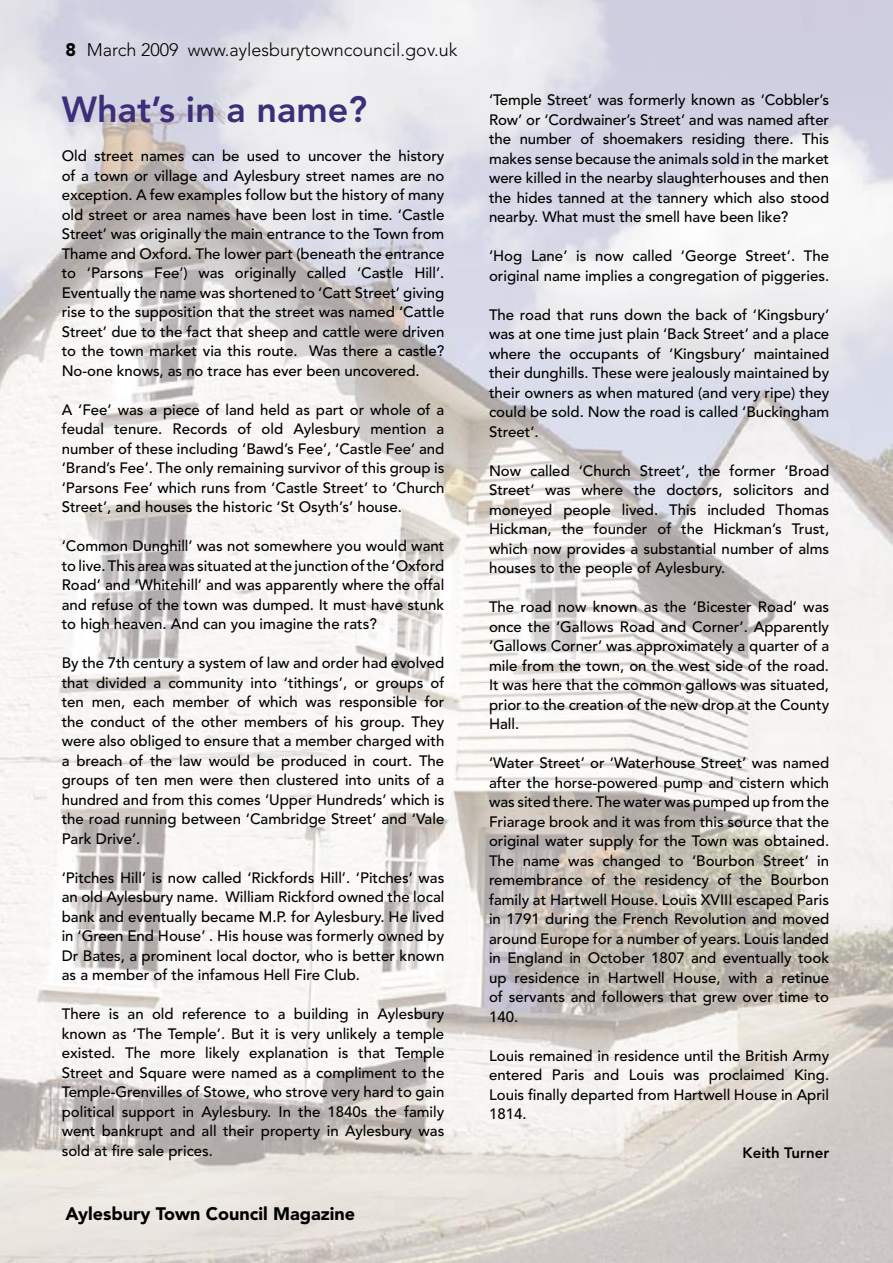
<style>
.page{position:relative;width:893px;height:1263px;background:#fff}
.page>*{position:absolute;margin:0;border:0;box-sizing:border-box;transform-origin:0 0}
.t1{font:800 36px "Avenir";color:#3c2e79}
.t2{font:300 18px "Avenir";color:#000}
.t3{font:900 18px "Avenir";color:#000}
.t4{font:500 15px/19.5px "Avenir";color:#000;text-align:justify}
.t5{font:800 15px "Avenir";color:#000}
.s1{font-weight:900}
</style>
<div class="page">
<img style="left:0;top:0;width:682px;height:683px">
<img style="left:682px;top:0;width:211px;height:1263px">
<img style="left:0;top:683px;width:684px;height:580px">
<p class="t2" style="left:65px;top:39px;width:393px"><span class="s1">8</span> March 2009 www.aylesburytowncouncil.gov.uk</p>
<h1 class="t1" style="left:62px;top:88px;width:307px">What’s in a name?</h1>
<p class="t4" style="left:62px;top:147px;width:384px">Old street names can be used to uncover the history of a town or village and Aylesbury street names are no exception. A few examples follow but the history of many old street or area names have been lost in time. ‘Castle Street’ was originally the main entrance to the Town from Thame and Oxford. The lower part (beneath the entrance to ‘Parsons Fee’) was originally called ‘Castle Hill’.<br>Eventually the name was shortened to ‘Catt Street’ giving rise to the supposition that the street was named ‘Cattle Street’ due to the fact that sheep and cattle were driven to the town market via this route. Was there a castle?<br>No-one knows, as no trace has ever been uncovered.</p>
<p class="t4" style="left:62px;top:400px;width:384px">A ‘Fee’ was a piece of land held as part or whole of a feudal tenure. Records of old Aylesbury mention a number of these including ‘Bawd’s Fee’, ‘Castle Fee’ and ‘Brand’s Fee’. The only remaining survivor of this group is ‘Parsons Fee’ which runs from ‘Castle Street’ to ‘Church Street’, and houses the historic ‘St Osyth’s’ house.</p>
<p class="t4" style="left:62px;top:537px;width:384px">‘Common Dunghill’ was not somewhere you would want to live. This area was situated at the junction of the ‘Oxford Road’ and ‘Whitehill’ and was apparently where the offal and refuse of the town was dumped. It must have stunk to high heaven. And can you imagine the rats?</p>
<p class="t4" style="left:62px;top:654px;width:384px">By the 7th century a system of law and order had evolved that divided a community into ‘tithings’, or groups of ten men, each member of which was responsible for the conduct of the other members of his group. They were also obliged to ensure that a member charged with a breach of the law would be produced in court. The groups of ten men were then clustered into units of a hundred and from this comes ‘Upper Hundreds’ which is the road running between ‘Cambridge Street’ and ‘Vale Park Drive’.</p>
<p class="t4" style="left:62px;top:868px;width:384px">‘Pitches Hill’ is now called ‘Rickfords Hill’. ‘Pitches’ was an old Aylesbury name. William Rickford owned the local bank and eventually became M.P. for Aylesbury. He lived in ‘Green End House’ . His house was formerly owned by Dr Bates, a prominent local doctor, who is better known as a member of the infamous Hell Fire Club.</p>
<p class="t4" style="left:62px;top:1005px;width:384px">There is an old reference to a building in Aylesbury known as ‘The Temple’. But it is very unlikely a temple existed. The more likely explanation is that Temple Street and Square were named as a compliment to the Temple-Grenvilles of Stowe, who strove very hard to gain political support in Aylesbury. In the 1840s the family went bankrupt and all their property in Aylesbury was sold at fire sale prices.</p>
<p class="t3" style="left:65px;top:1203px;width:291px">Aylesbury Town Council Magazine</p>
<p class="t4" style="left:489px;top:91px;width:342px">‘Temple Street’ was formerly known as ‘Cobbler’s Row’ or ‘Cordwainer’s Street’ and was named after the number of shoemakers residing there. This makes sense because the animals sold in the market were killed in the nearby slaughterhouses and then the hides tanned at the tannery which also stood nearby. What must the smell have been like?</p>
<p class="t4" style="left:489px;top:247px;width:342px">‘Hog Lane’ is now called ‘George Street’. The original name implies a congregation of piggeries.</p>
<p class="t4" style="left:489px;top:305px;width:342px">The road that runs down the back of ‘Kingsbury’ was at one time just plain ‘Back Street’ and a place where the occupants of ‘Kingsbury’ maintained their dunghills. These were jealously maintained by their owners as when matured (and very ripe) they could be sold. Now the road is called ‘Buckingham Street’.</p>
<p class="t4" style="left:489px;top:461px;width:342px">Now called ‘Church Street’, the former ‘Broad Street’ was where the doctors, solicitors and moneyed people lived. This included Thomas Hickman, the founder of the Hickman’s Trust, which now provides a substantial number of alms houses to the people of Aylesbury.</p>
<p class="t4" style="left:489px;top:598px;width:342px">The road now known as the ‘Bicester Road’ was once the ‘Gallows Road and Corner’. Apparently ‘Gallows Corner’ was approximately a quarter of a mile from the town, on the west side of the road.<br>It was here that the common gallows was situated, prior to the creation of the new drop at the County Hall.</p>
<p class="t4" style="left:489px;top:754px;width:342px">‘Water Street’ or ‘Waterhouse Street’ was named after the horse-powered pump and cistern which was sited there. The water was pumped up from the Friarage brook and it was from this source that the original water supply for the Town was obtained.<br>The name was changed to ‘Bourbon Street’ in remembrance of the residency of the Bourbon family at Hartwell House. Louis XVIII escaped Paris in 1791 during the French Revolution and moved around Europe for a number of years. Louis landed in England in October 1807 and eventually took up residence in Hartwell House, with a retinue of servants and followers that grew over time to 140.</p>
<p class="t4" style="left:489px;top:1046px;width:342px">Louis remained in residence until the British Army entered Paris and Louis was proclaimed King.<br>Louis finally departed from Hartwell House in April 1814.</p>
<p class="t5" style="left:742px;top:1144px;width:88px">Keith Turner</p>
</div>
